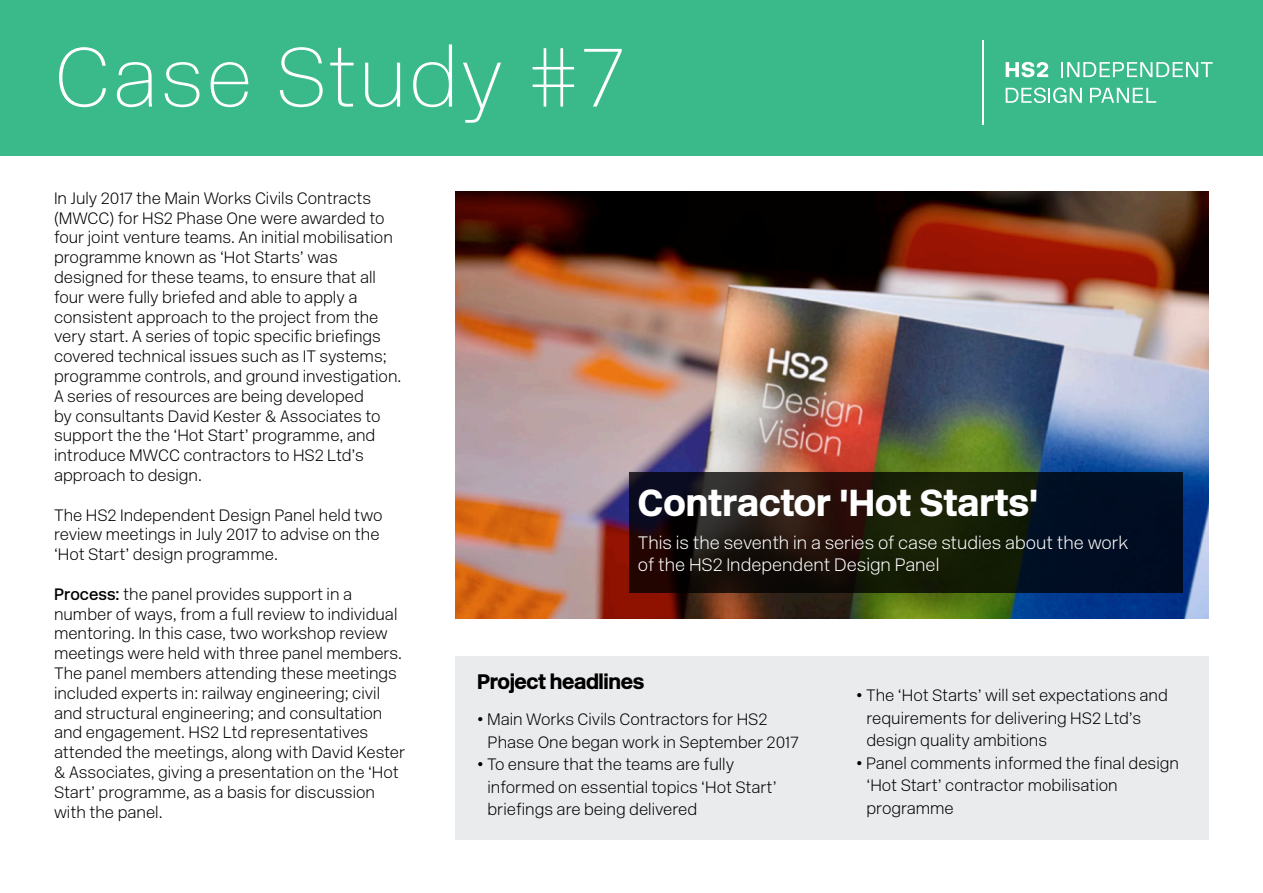
<style>
.page{position:relative;width:1263px;height:893px;background:#fff}
.page>*{position:absolute;margin:0;border:0;box-sizing:border-box;transform-origin:0 0}
.t1{font:84px "New Rail Alphabet Off White";letter-spacing:.02em;color:#fff}
.t2{font:900 37.5px "New Rail Alphabet";color:#fff}
.t3{font:900 21px "New Rail Alphabet";letter-spacing:-.02em;color:#000}
.t4{font:18px/21.6px "New Rail Alphabet White";color:#fff}
.t5{font:16.5px/19.8px "New Rail Alphabet White";color:#000}
.s1{font-family:"New Rail Alphabet";font-weight:500}
</style>
<div class="page">
<img style="left:455px;top:191px;width:754px;height:427px">
<div style="left:0;top:0;width:1263px;height:156px;background:#3ab98b"></div>
<div style="left:455px;top:656px;width:754px;height:184px;background:#eaebec"></div>
<svg style="left:630px;top:472px;width:553px;height:121px;background:#131412"></svg>
<svg style="left:1006px;top:62px;width:42px;height:15px"></svg>
<svg style="left:1006px;top:88px;width:76px;height:15px"></svg>
<svg style="left:1090px;top:88px;width:66px;height:15px"></svg>
<hr style="left:982px;top:40px;width:2px;height:85px;background:#fff">
<svg style="left:1061px;top:62px;width:152px;height:15px"></svg>
<h1 class="t1" style="left:54px;top:25px;width:571px">Case Study #7</h1>
<p class="t5" style="left:54px;top:188px;width:349px">In July 2017 the Main Works Civils Contracts (MWCC) for HS2 Phase One were awarded to four joint venture teams. An initial mobilisation programme known as ‘Hot Starts’ was designed for these teams to, ensure that all four were fully briefed and able to apply a consistent approach to the project from the very start A. series of topic specific briefings covered technical issues such as IT systems; programme controls, and ground investigation.<br>A series of resources are being developed<br>by consultants David Kester &amp; Associates to support the the ‘Hot Start’ programme, and introduce MWCC contractors to HS2 Ltd s’ approach to design.</p>
<p class="t5" style="left:54px;top:505px;width:330px">The HS2 Independent Design Panel held two review meetings in July 2017 to advise on the ‘Hot Start’ design programme.</p>
<p class="t5" style="left:54px;top:584px;width:353px"><span class="s1">Process:</span> the panel provides support in a number of ways, from a full review to individual mentoring In. this case, two workshop review meetings were held with three panel members.<br>The panel members attending these meetings included experts in: railway engineering; civil and structural engineering; and consultation and engagement. HS2 Ltd representatives attended the meetings, along with David Kester &amp; Associates, giving a presentation on the ‘Hot Start’ programme, as a basis for discussion with the panel.</p>
<h2 class="t2" style="left:638px;top:477px;width:402px">Contractor 'Hot Starts'</h2>
<p class="t4" style="left:638px;top:532px;width:492px">This is the seventh in a series of case studies about the work of the HS2 Independent Design Panel</p>
<p class="t3" style="left:477px;top:667px;width:169px">Project headlines</p>
<p class="t5" style="left:487px;top:708px;width:312px;line-height:22.5px;text-indent:-10px">• Main Works Civils Contractors for HS2<br>Phase One began work in September 2017</p>
<p class="t5" style="left:487px;top:753px;width:291px;line-height:22.5px;text-indent:-10px">• To ensure that the teams are fully informed on essential topics ‘Hot Start‘ briefings are being delivered</p>
<p class="t5" style="left:866px;top:684px;width:303px;line-height:22.5px;text-indent:-10px">• The ‘Hot Starts’ will set expectations and requirements for delivering HS2 Ltd s’ design quality ambitions</p>
<p class="t5" style="left:866px;top:752px;width:314px;line-height:22.6px;text-indent:-10px">• Panel comments informed the final design ‘Hot Start’ contractor mobilisation programme</p>
</div>
